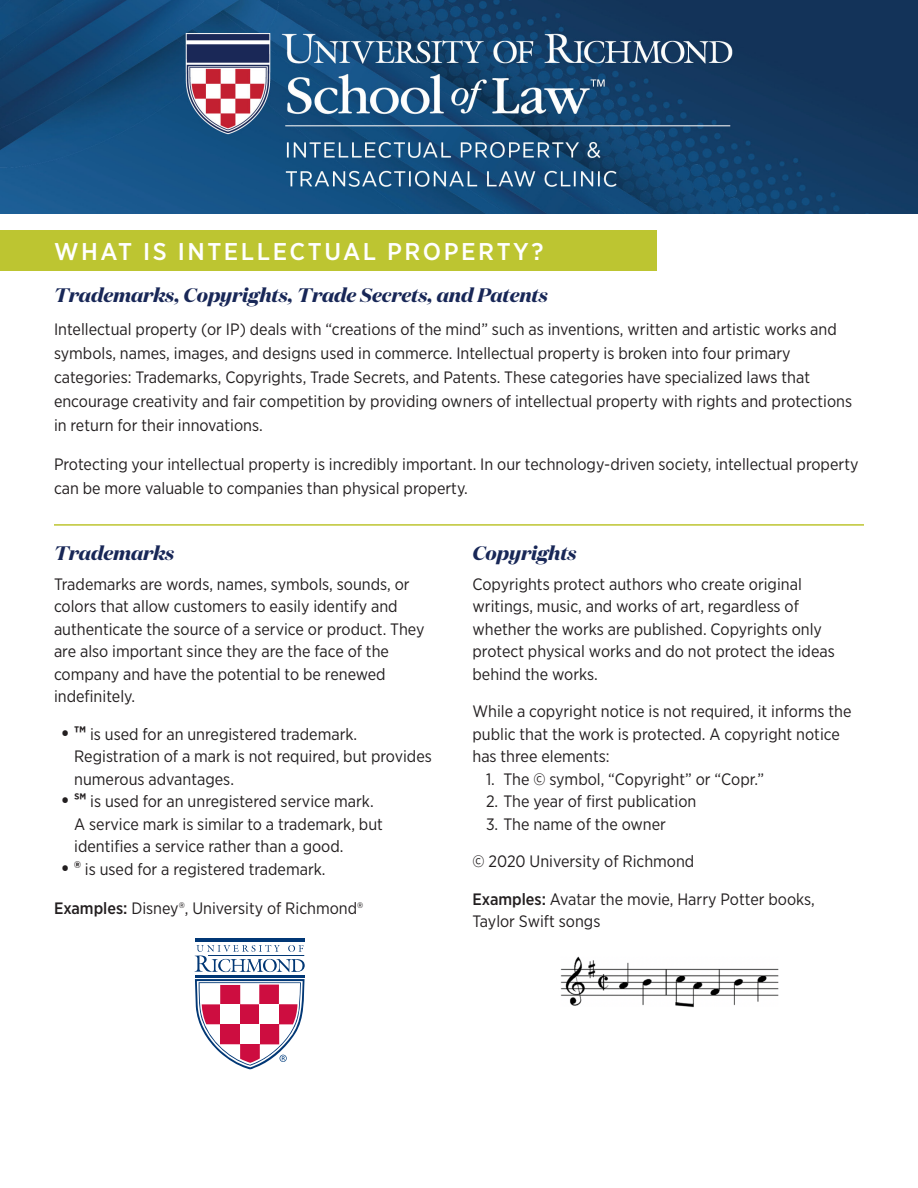
<style>
.page{position:relative;width:918px;height:1188px;background:#fff}
.page>*{position:absolute;margin:0;border:0;box-sizing:border-box;transform-origin:0 0}
.t1{font:500 24.15px "Gotham Narrow";letter-spacing:.1em;color:#fff;scale:1.05 1}
.t2{font:italic 700 19.5px "Domaine Display";color:#182757}
.t3{font:16.5px/22.5px "Gotham Narrow";color:#231f20}
.s1{font-weight:700;font-size:19.5px}
.s2{font-weight:500}
</style>
<div class="page">
<img style="left:0;top:0;width:918px;height:214px">
<div style="left:1px;top:230px;width:656px;height:40px;background:#bdc531"></div>
<hr style="left:54px;top:524px;width:810px;height:2px;background:#bdc531">
<svg style="left:195px;top:938px;width:110px;height:4px"></svg>
<hr style="left:195px;top:939px;width:109px;height:3px;background:#013775">
<svg style="left:194px;top:945px;width:111px;height:125px"></svg>
<img style="left:560px;top:956px;width:219px;height:52px">
<p class="t1" style="left:54px;top:236px;width:468px">WHAT IS INTELLECTUAL PROPERTY?</p>
<p class="t2" style="left:54px;top:282px;width:495px">Trademarks, Copyrights, Trade Secrets, and Patents</p>
<p class="t3" style="left:54px;top:317px;width:800px;line-height:24px">Intellectual property (or IP) deals with “creations of the mind” such as inventions, written and artistic works and symbols, names, images, and designs used in commerce. Intellectual property is broken into four primary categories: Trademarks, Copyrights, Trade Secrets, and Patents. These categories have specialized laws that encourage creativity and fair competition by providing owners of intellectual property with rights and protections in return for their innovations.</p>
<p class="t3" style="left:54px;top:452px;width:806px;line-height:24px">Protecting your intellectual property is incredibly important. In our technology-driven society, intellectual property can be more valuable to companies than physical property.</p>
<p class="t2" style="left:54px;top:540px;width:122px">Trademarks</p>
<p class="t3" style="left:54px;top:572px;width:372px">Trademarks are words, names, symbols, sounds, or colors that allow customers to easily identify and authenticate the source of a service or product. They are also important since they are the face of the company and have the potential to be renewed indefinitely.</p>
<p class="t3" style="left:74px;top:722px;width:359px;text-indent:-14px"><span class="s1">• ™</span> is used for an unregistered trademark.<br>Registration of a mark is not required, but provides numerous advantages.</p>
<p class="t3" style="left:74px;top:790px;width:310px;text-indent:-14px"><span class="s1">• ℠</span> is used for an unregistered service mark.<br>A service mark is similar to a trademark, but identifies a service rather than a good.</p>
<p class="t3" style="left:61px;top:857px;width:266px"><span class="s1">• ®</span> is used for a registered trademark.</p>
<p class="t3" style="left:54px;top:896px;width:311px"><span class="s2">Examples:</span> Disney®, University of Richmond®</p>
<p class="t2" style="left:472px;top:540px;width:106px">Copyrights</p>
<p class="t3" style="left:472px;top:572px;width:331px">Copyrights protect authors who create original</p>
<p class="t3" style="left:472px;top:595px;width:328px">writings, music, and works of art, regardless of</p>
<p class="t3" style="left:472px;top:617px;width:351px">whether the works are published. Copyrights only</p>
<p class="t3" style="left:472px;top:640px;width:364px">protect physical works and do not protect the ideas behind the works.</p>
<p class="t3" style="left:472px;top:700px;width:381px">While a copyright notice is not required, it informs the public that the work is protected. A copyright notice has three elements:</p>
<p class="t3" style="left:486px;top:767px;width:280px">1. The © symbol, “Copyright” or “Copr.”</p>
<p class="t3" style="left:486px;top:790px;width:212px">2. The year of first publication</p>
<p class="t3" style="left:486px;top:812px;width:182px">3. The name of the owner</p>
<p class="t3" style="left:472px;top:850px;width:223px">© 2020 University of Richmond</p>
<p class="t3" style="left:472px;top:887px;width:344px"><span class="s2">Examples:</span> Avatar the movie, Harry Potter books,<br>Taylor Swift songs</p>
</div>
